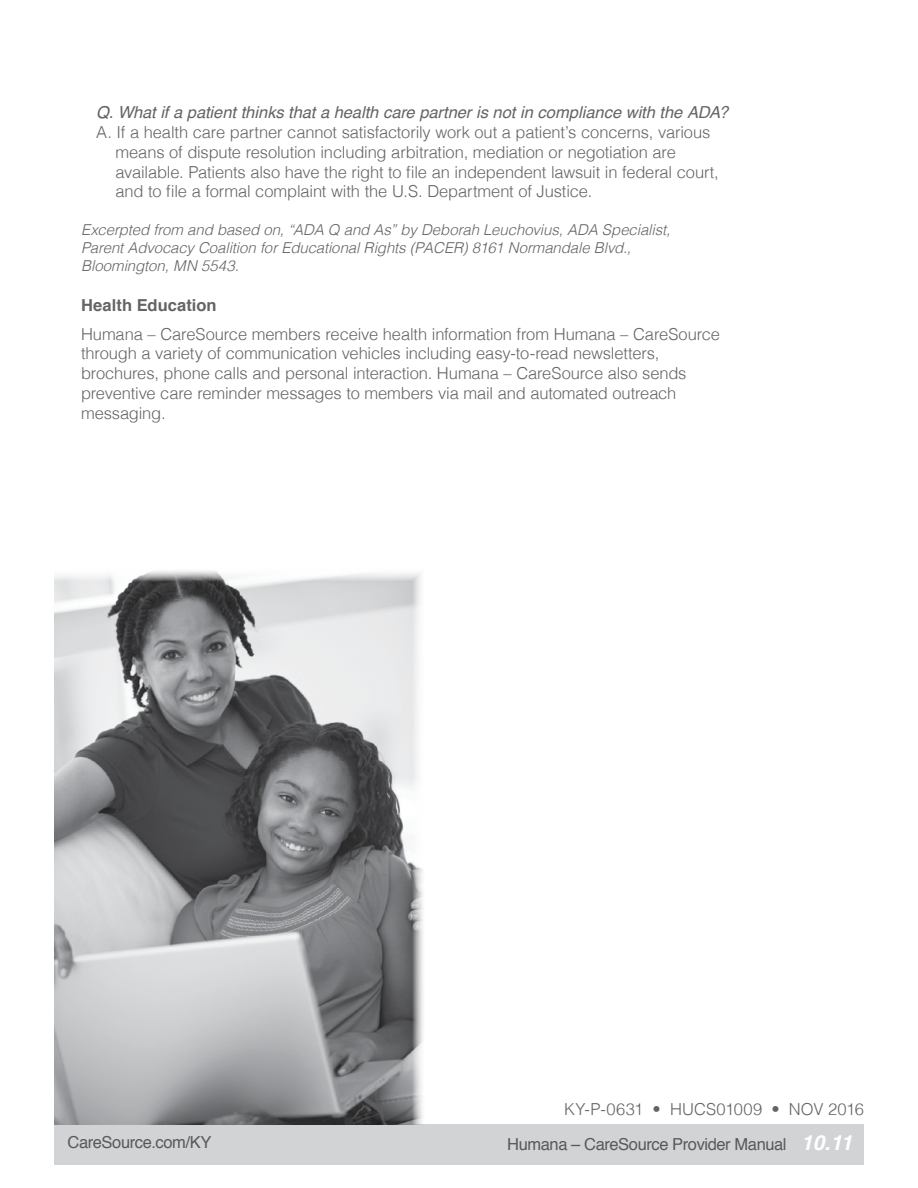
<style>
.page{position:relative;width:918px;height:1188px;background:#fff}
.page>*{position:absolute;margin:0;border:0;box-sizing:border-box;transform-origin:0 0}
.t1{font:300 16.5px/19.8px "Helvetica";letter-spacing:-.01em;color:#636466}
.t2{font:italic 16.5px "Helvetica";letter-spacing:-.005em;color:#636466}
.t3{font:16.5px "Helvetica";letter-spacing:-.025em;color:#58595b}
.t4{font:300 16.5px "Helvetica";letter-spacing:.01em;color:#636466}
.t5{font:italic 300 15px/18px "Helvetica";letter-spacing:-.005em;color:#636466}
.s1{font-weight:700}
.s2{font-weight:700;font-style:italic;font-size:21px;color:#fff}
</style>
<div class="page">
<div style="left:54px;top:1125px;width:810px;height:40px;background:#d1d3d4"></div>
<img style="left:54px;top:571px;width:371px;height:554px">
<p class="t2" style="left:96px;top:99px;width:634px">Q. What if a patient thinks that a health care partner is not in compliance with the ADA?</p>
<p class="t1" style="left:96px;top:121px;width:616px">A. If a health care partner cannot satisfactorily work out a patient’s concerns, various</p>
<p class="t1" style="left:116px;top:141px;width:562px">means of dispute resolution including arbitration, mediation or negotiation are</p>
<p class="t1" style="left:116px;top:161px;width:605px">available. Patients also have the right to file an independent lawsuit in federal court,</p>
<p class="t1" style="left:116px;top:181px;width:478px">and to file a formal complaint with the U.S. Department of Justice.</p>
<p class="t5" style="left:81px;top:221px;width:591px">Excerpted from and based on, “ADA Q and As” by Deborah Leuchovius, ADA Specialist,<br>Parent Advocacy Coalition for Educational Rights (PACER) 8161 Normandale Blvd.,<br>Bloomington, MN 5543.</p>
<p class="t1" style="left:81px;top:290px;width:641px;line-height:28.8px"><span class="s1">Health Education<br></span>Humana – CareSource members receive health information from Humana – CareSource</p>
<p class="t1" style="left:81px;top:343px;width:607px">through a variety of communication vehicles including easy-to-read newsletters, brochures, phone calls and personal interaction. Humana – CareSource also sends preventive care reminder messages to members via mail and automated outreach messaging.</p>
<p class="t4" style="left:564px;top:1095px;width:301px">KY-P-0631 • HUCS01009 • NOV 2016</p>
<p class="t3" style="left:68px;top:1130px;width:145px">CareSource.com/KY</p>
<p class="t3" style="left:507px;top:1132px;width:347px">Humana – CareSource Provider Manual <span class="s2">10.11</span></p>
</div>
